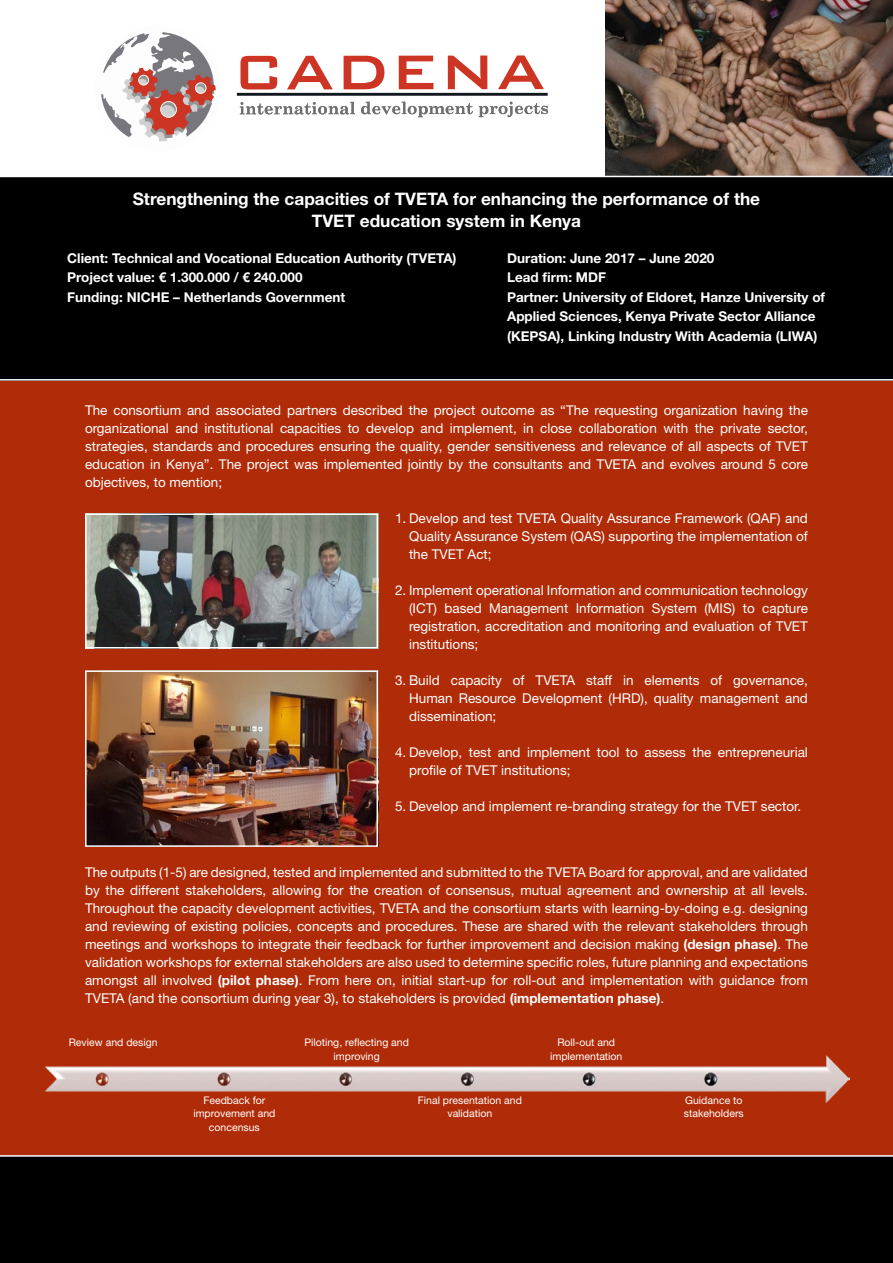
<style>
.page{position:relative;width:893px;height:1263px;background:#fff}
.page>*{position:absolute;margin:0;border:0;box-sizing:border-box;transform-origin:0 0}
.t1{font:700 17.25px/22.5px "Helvetica Neue LT Std";color:#fff;text-align:center}
.t2{font:13.5px/18px "Helvetica Neue LT Std";color:#fff;text-align:justify}
.t3{font:700 13.5px/19.5px "Helvetica Neue LT Std";color:#fff}
.t4{font:10.5px/13.5px "Helvetica Neue LT Std";color:#fff;text-align:center}
.s1{font-weight:700}
</style>
<div class="page">
<div style="left:0;top:379px;width:893px;height:776px;background:#b02b08"></div>
<div style="left:0;top:176px;width:893px;height:205px;background:#000"></div>
<img style="left:88px;top:516px;width:287px;height:129px">
<div style="left:85px;top:513px;width:293px;height:135px;border:2px solid #fff"></div>
<img style="left:605px;top:0;width:288px;height:176px">
<hr style="left:0;top:176px;width:893px;height:1px;background:#fff">
<div style="left:0;top:1157px;width:893px;height:106px;background:#000"></div>
<hr style="left:0;top:379px;width:893px;height:2px;background:#fff">
<img style="left:45px;top:1055px;width:804px;height:48px">
<svg style="left:240px;top:102px;width:115px;height:12px"></svg>
<svg style="left:361px;top:102px;width:112px;height:15px"></svg>
<svg style="left:479px;top:102px;width:69px;height:15px"></svg>
<svg style="left:240px;top:56px;width:37px;height:33px"></svg>
<svg style="left:287px;top:56px;width:46px;height:33px"></svg>
<svg style="left:344px;top:56px;width:40px;height:33px"></svg>
<svg style="left:399px;top:56px;width:34px;height:33px"></svg>
<svg style="left:448px;top:56px;width:39px;height:33px"></svg>
<svg style="left:498px;top:55px;width:46px;height:34px"></svg>
<hr style="left:237px;top:93px;width:311px;height:3px;background:#111820">
<svg style="left:101px;top:32px;width:115px;height:110px"></svg>
<div style="left:195px;top:83px;width:11px;height:10px;border:1px solid #fff;border-radius:50%"></div>
<div style="left:161px;top:101px;width:16px;height:16px;border:1px solid #fff;border-radius:50%"></div>
<div style="left:139px;top:75px;width:10px;height:10px;border:1px solid #fff;border-radius:50%"></div>
<img style="left:88px;top:673px;width:287px;height:171px">
<div style="left:85px;top:670px;width:293px;height:177px;border:2px solid #fff"></div>
<p class="t1" style="left:133px;top:187px;width:629px">Strengthening the capacities of TVETA for enhancing the performance of the<br>TVET education system in Kenya</p>
<p class="t3" style="left:67px;top:248px;width:391px">Client: Technical and Vocational Education Authority (TVETA)<br>Project value: € 1.300.000 / € 240.000<br>Funding: NICHE – Netherlands Government</p>
<p class="t3" style="left:507px;top:248px;width:320px">Duration: June 2017 – June 2020<br>Lead firm: MDF<br>Partner: University of Eldoret, Hanze University of Applied Sciences, Kenya Private Sector Alliance (KEPSA), Linking Industry With Academia (LIWA)</p>
<p class="t2" style="left:85px;top:401px;width:724px">The consortium and associated partners described the project outcome as “The requesting organization having the organizational and institutional capacities to develop and implement, in close collaboration with the private sector, strategies, standards and procedures ensuring the quality, gender sensitiveness and relevance of all aspects of TVET education in Kenya”. The project was implemented jointly by the consultants and TVETA and evolves around 5 core objectives, to mention;</p>
<p class="t2" style="left:409px;top:509px;width:400px;text-indent:-14px">1. Develop and test TVETA Quality Assurance Framework (QAF) and Quality Assurance System (QAS) supporting the implementation of the TVET Act;</p>
<p class="t2" style="left:409px;top:581px;width:400px;text-indent:-14px">2. Implement operational Information and communication technology (ICT) based Management Information System (MIS) to capture registration, accreditation and monitoring and evaluation of TVET institutions;</p>
<p class="t2" style="left:409px;top:671px;width:400px;text-indent:-14px">3. Build capacity of TVETA staff in elements of governance, Human Resource Development (HRD), quality management and dissemination;</p>
<p class="t2" style="left:409px;top:743px;width:400px;text-indent:-14px">4. Develop, test and implement tool to assess the entrepreneurial profile of TVET institutions;</p>
<p class="t2" style="left:395px;top:797px;width:408px">5. Develop and implement re-branding strategy for the TVET sector.</p>
<p class="t2" style="left:85px;top:863px;width:724px">The outputs (1-5) are designed, tested and implemented and submitted to the TVETA Board for approval, and are validated by the different stakeholders, allowing for the creation of consensus, mutual agreement and ownership at all levels.<br>Throughout the capacity development activities, TVETA and the consortium starts with learning-by-doing e.g. designing and reviewing of existing policies, concepts and procedures. These are shared with the relevant stakeholders through meetings and workshops to integrate their feedback for further improvement and decision making <span class="s1">(design phase)</span>. The validation workshops for external stakeholders are also used to determine specific roles, future planning and expectations amongst all involved <span class="s1">(pilot phase)</span>. From here on, initial start-up for roll-out and implementation with guidance from TVETA (and the consortium during year 3), to stakeholders is provided <span class="s1">(implementation phase)</span>.</p>
<p class="t4" style="left:69px;top:1035px;width:90px">Review and design</p>
<p class="t4" style="left:304px;top:1035px;width:106px">Piloting, reflecting and improving</p>
<p class="t4" style="left:193px;top:1093px;width:84px">Feedback for improvement and concensus</p>
<p class="t4" style="left:418px;top:1093px;width:106px">Final presentation and validation</p>
<p class="t4" style="left:684px;top:1093px;width:62px;text-align:left">Guidance to stakeholders</p>
<p class="t4" style="left:550px;top:1035px;width:74px">Roll-out and implementation</p>
</div>
